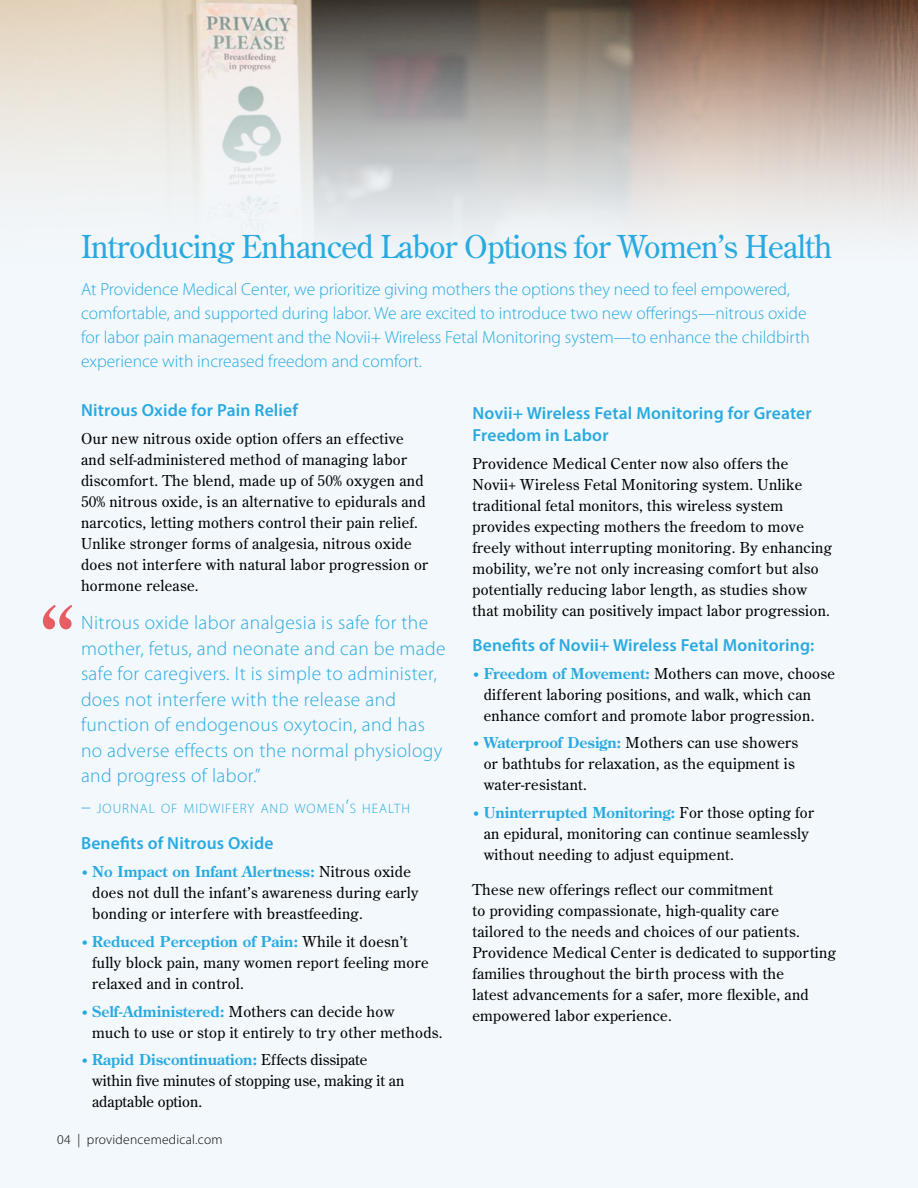
<style>
.page{position:relative;width:918px;height:1188px;background:#f3f8fc}
.page>*{position:absolute;margin:0;border:0;box-sizing:border-box;transform-origin:0 0}
.t1{font:90px "Century Old Style Std";color:#e65d64}
.t2{font:31.5px "Century Old Style Std";letter-spacing:-.02em;color:#28aae1}
.t3{font:300 19.5px/25.5px "Myriad Pro";letter-spacing:.02em;color:#28aae1}
.t4{font:300 17.55px/24px "Myriad Pro";color:#28aae1}
.t5{font:600 17.55px/21.6px "Myriad Pro";letter-spacing:.01em;color:#28aae1}
.t6{font:15px/21px "Century Old Style Std";letter-spacing:.02em;color:#000}
.t7{font:15px/21px "Century Old Style Std";color:#000}
.t8{font:300 13.65px "Myriad Pro";letter-spacing:.07em;color:#28aae1}
.t9{font:300 13.5px "Myriad Pro";letter-spacing:.02em;color:#000}
.s1{font-size:19.5px}
.s2{font-weight:700;font-size:12px;color:#28aae1}
.s3{font-weight:700;color:#28aae1}
</style>
<div class="page">
<img style="left:0;top:0;width:918px;height:232px">
<h2 class="t2" style="left:81px;top:226px;width:753px">Introducing Enhanced Labor Options for Women’s Health</h2>
<p class="t4" style="left:81px;top:278px;width:730px">At Providence Medical Center, we prioritize giving mothers the options they need to feel empowered, comfortable, and supported during labor. We are excited to introduce two new offerings—nitrous oxide for labor pain management and the Novii+ Wireless Fetal Monitoring system—to enhance the childbirth experience with increased freedom and comfort.</p>
<h1 class="t1" style="left:39px;top:581px;width:37px">“</h1>
<p class="t5" style="left:81px;top:399px;width:219px">Nitrous Oxide for Pain Relief</p>
<p class="t6" style="left:81px;top:428px;width:349px">Our new nitrous oxide option offers an effective and self-administered method of managing labor discomfort. The blend, made up of 50% oxygen and 50% nitrous oxide, is an alternative to epidurals and narcotics, letting mothers control their pain relief.<br>Unlike stronger forms of analgesia, nitrous oxide does not interfere with natural labor progression or hormone release.</p>
<p class="t3" style="left:81px;top:611px;width:366px">Nitrous oxide labor analgesia is safe for the mother, fetus, and neonate and can be made safe for caregivers. It is simple to administer, does not interfere with the release and function of endogenous oxytocin, and has no adverse effects on the normal physiology and progress of labor.”</p>
<p class="t8" style="left:81px;top:801px;width:331px"><span class="s1">–</span> JOURNAL OF MIDWIFERY AND WOMEN<span class="s1">’</span>S HEALTH</p>
<p class="t5" style="left:81px;top:832px;width:194px">Benefits of Nitrous Oxide</p>
<p class="t6" style="left:92px;top:861px;width:328px;text-indent:-11px"><span class="s2">•</span> <span class="s3">No Impact on Infant Alertness:</span> Nitrous oxide does not dull the infant’s awareness during early bonding or interfere with breastfeeding.</p>
<p class="t6" style="left:92px;top:931px;width:338px;text-indent:-11px"><span class="s2">•</span> <span class="s3">Reduced Perception of Pain:</span> While it doesn’t fully block pain, many women report feeling more relaxed and in control.</p>
<p class="t6" style="left:92px;top:1001px;width:352px;text-indent:-11px"><span class="s2">•</span> <span class="s3">Self-Administered:</span> Mothers can decide how<br>much to use or stop it entirely to try other methods.</p>
<p class="t7" style="left:92px;top:1049px;width:314px;text-indent:-11px"><span class="s2">•</span> <span class="s3">Rapid Discontinuation:</span> Effects dissipate within five minutes of stopping use, making it an adaptable option.</p>
<p class="t5" style="left:472px;top:402px;width:341px">Novii+ Wireless Fetal Monitoring for Greater<br>Freedom in Labor</p>
<p class="t6" style="left:472px;top:453px;width:361px">Providence Medical Center now also offers the Novii+ Wireless Fetal Monitoring system. Unlike traditional fetal monitors, this wireless system provides expecting mothers the freedom to move freely without interrupting monitoring. By enhancing mobility, we’re not only increasing comfort but also potentially reducing labor length, as studies show that mobility can positively impact labor progression.</p>
<p class="t5" style="left:472px;top:634px;width:343px">Benefits of Novii+ Wireless Fetal Monitoring:</p>
<p class="t6" style="left:484px;top:662px;width:353px;text-indent:-11px"><span class="s2">•</span> <span class="s3">Freedom of Movement:</span> Mothers can move, choose different laboring positions, and walk, which can enhance comfort and promote labor progression.</p>
<p class="t6" style="left:484px;top:732px;width:316px;text-indent:-11px"><span class="s2">•</span> <span class="s3">Waterproof Design:</span> Mothers can use showers or bathtubs for relaxation, as the equipment is water-resistant.</p>
<p class="t6" style="left:484px;top:802px;width:332px;text-indent:-11px"><span class="s2">•</span> <span class="s3">Uninterrupted Monitoring:</span> For those opting for an epidural, monitoring can continue seamlessly without needing to adjust equipment.</p>
<p class="t6" style="left:472px;top:878px;width:365px">These new offerings reflect our commitment<br>to providing compassionate, high-quality care<br>tailored to the needs and choices of our patients.<br>Providence Medical Center is dedicated to supporting families throughout the birth process with the<br>latest advancements for a safer, more flexible, and empowered labor experience.</p>
<p class="t9" style="left:57px;top:1132px;width:167px">04 | providencemedical.com</p>
</div>
